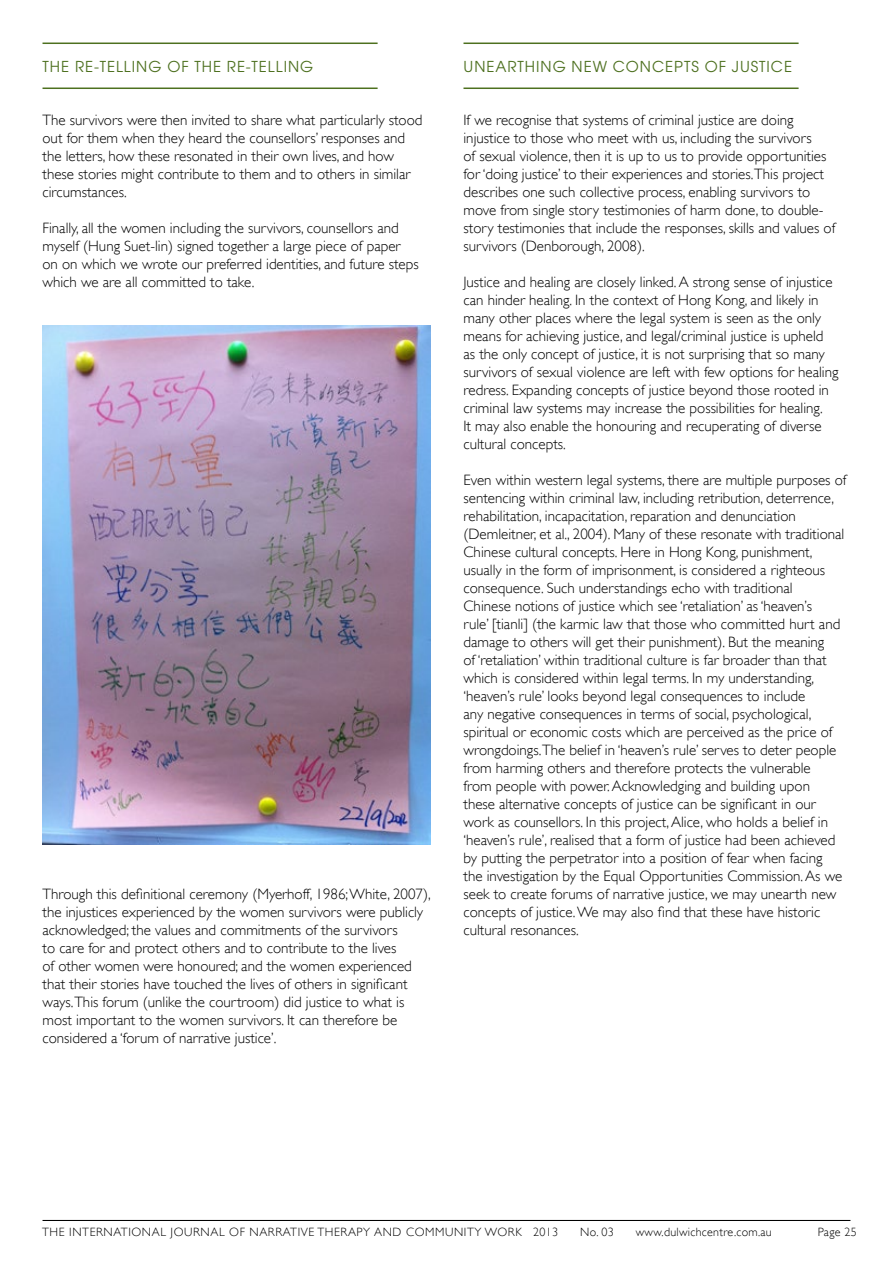
<style>
.page{position:relative;width:893px;height:1263px;background:#fff}
.page>*{position:absolute;margin:0;border:0;box-sizing:border-box;transform-origin:0 0}
.t1{font:300 15px/18px "Gill Sans";color:#000}
.t2{font:15px "Te X Gyre Adventor";letter-spacing:.065em;color:#4d701f}
.t3{font:300 12px "Gill Sans";letter-spacing:.05em;color:#000}
.t4{font:300 12px "Gill Sans";letter-spacing:.025em;color:#000}
</style>
<div class="page">
<hr style="left:43px;top:1220px;width:807px;height:1px;background:#000">
<img style="left:43px;top:326px;width:387px;height:519px">
<hr style="left:43px;top:43px;width:335px;height:1px;background:#4d701f">
<hr style="left:43px;top:88px;width:335px;height:1px;background:#4d701f">
<hr style="left:463px;top:43px;width:336px;height:1px;background:#4d701f">
<hr style="left:463px;top:88px;width:336px;height:1px;background:#4d701f">
<p class="t2" style="left:43px;top:54px;width:272px">THE RE-TELLING OF TH E RE-TELLING</p>
<p class="t2" style="left:464px;top:54px;width:43px">UNEARTH</p>
<p class="t2" style="left:536px;top:54px;width:258px">ING NEW CONCEPTS OF JUSTICE</p>
<p class="t1" style="left:43px;top:111px;width:381px">The survivors were then invited to share what particularly stood out for them when they heard the counsellors’ responses and the letters, how these resonated in their own lives, and how these stories might contribute to them and to others in similar circumstances.</p>
<p class="t1" style="left:43px;top:219px;width:378px">Finally, all the women including the survivors, counsellors and myself (Hung Suet-lin) signed together a large piece of paper on on which we wrote our preferred identities, and future steps which we are all committed to take.</p>
<p class="t1" style="left:43px;top:885px;width:390px">Through this definitional ceremony (Myerhoff, 1986; White, 2007), the injustices experienced by the women survivors were publicly acknowledged; the values and commitments of the survivors<br>to care for and protect others and to contribute to the lives<br>of other women were honoured; and the women experienced that their stories have touched the lives of others in significant ways.This forum (unlike the courtroom) did justice to what is most important to the women survivors. It can therefore be considered a ‘forum of narrative justice’.</p>
<p class="t1" style="left:463px;top:111px;width:373px">If we recognise that systems of criminal justice are doing injustice to those who meet with us, including the survivors<br>of sexual violence, then it is up to us to provide opportunities for ‘doing justice’ to their experiences and stories.This project describes one such collective process, enabling survivors to move from single story testimonies of harm done, to double&shy;story testimonies that include the responses, skills and values of survivors (Denborough, 2008).</p>
<p class="t1" style="left:463px;top:273px;width:377px">Justice and healing are closely linked. A strong sense of injustice can hinder healing. In the context of Hong Kong, and likely in many other places where the legal system is seen as the only means for achieving justice, and legal/criminal justice is upheld as the only concept of justice, it is not surprising that so many survivors of sexual violence are left with few options for healing redress. Expanding concepts of justice beyond those rooted in criminal law systems may increase the possibilities for healing.<br>It may also enable the honouring and recuperating of diverse cultural concepts.</p>
<p class="t1" style="left:463px;top:471px;width:384px">Even within western legal systems, there are multiple purposes of sentencing within criminal law, including retribution, deterrence, rehabilitation, incapacitation, reparation and denunciation (Demleitner, et al., 2004). Many of these resonate with traditional Chinese cultural concepts. Here in Hong Kong, punishment, usually in the form of imprisonment, is considered a righteous consequence. Such understandings echo with traditional<br>Chinese notions of justice which see ‘retaliation’ as ‘heaven’s<br>rule’ [tianli] (the karmic law that those who committed hurt and damage to others will get their punishment). But the meaning<br>of ‘retaliation’ within traditional culture is far broader than that which is considered within legal terms. In my understanding, ‘heaven’s rule’ looks beyond legal consequences to include<br>any negative consequences in terms of social, psychological, spiritual or economic costs which are perceived as the price of wrongdoings.The belief in ‘heaven’s rule’ serves to deter people from harming others and therefore protects the vulnerable<br>from people with power. Acknowledging and building upon<br>these alternative concepts of justice can be significant in our work as counsellors. In this project, Alice, who holds a belief in ‘heaven’s rule’, realised that a form of justice had been achieved by putting the perpetrator into a position of fear when facing<br>the investigation by the Equal Opportunities Commission. As we seek to create forums of narrative justice, we may unearth new concepts of justice. We may also find that these have historic cultural resonances.</p>
<p class="t3" style="left:42px;top:1225px;width:517px">THE INTERNATIONAL JOURNAL OF NARRATIVE THERAPY AND COMMUNITY WORK 2013</p>
<p class="t3" style="left:580px;top:1225px;width:35px">No. 03</p>
<p class="t4" style="left:636px;top:1225px;width:137px">www.dulwichcentre.com.au</p>
<p class="t3" style="left:818px;top:1225px;width:41px">Page 25</p>
</div>
